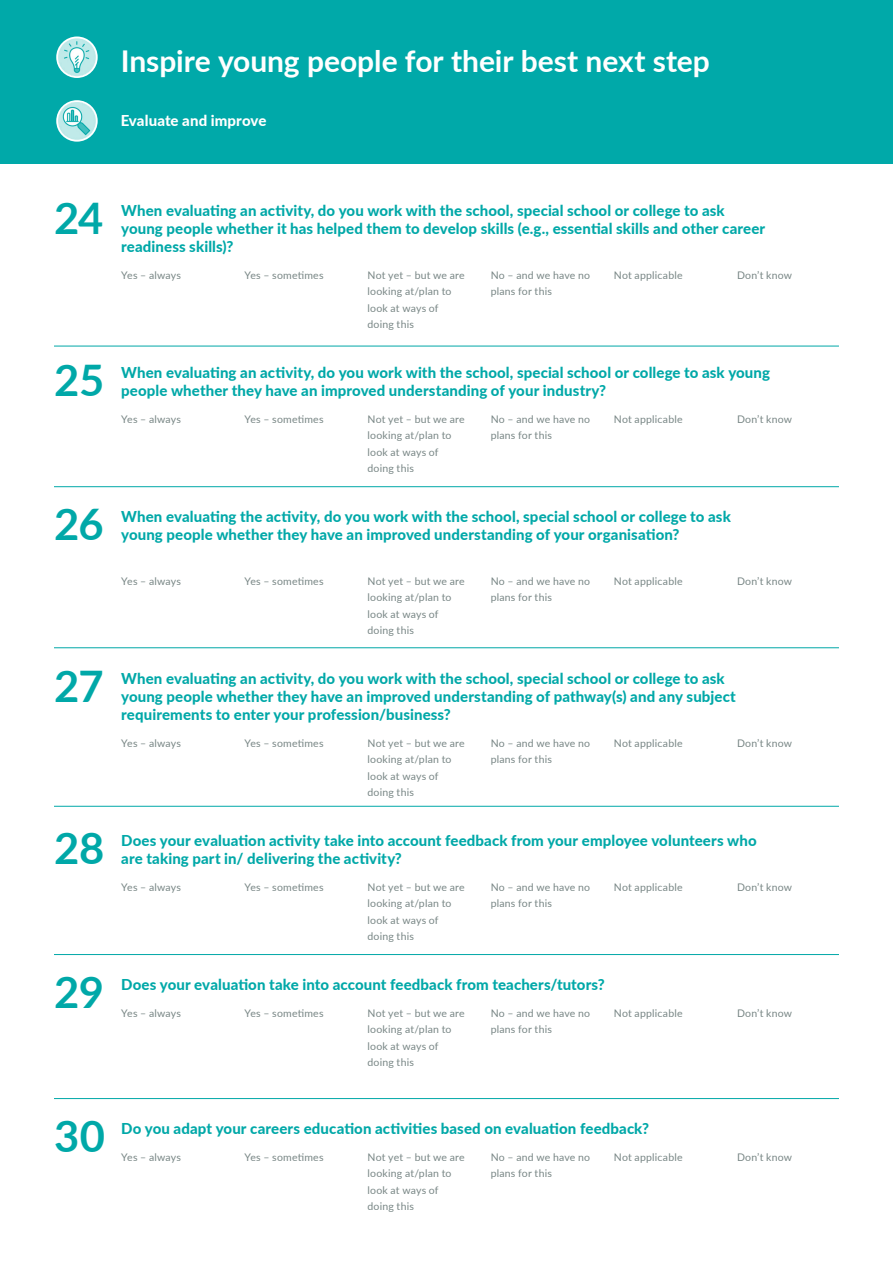
<style>
.page{position:relative;width:893px;height:1263px;background:#fff}
.page>*{position:absolute;margin:0;border:0;box-sizing:border-box;transform-origin:0 0}
.t1{font:700 43.5px "Lato";letter-spacing:-.01em;color:#00a8a8}
.t2{font:700 30px "Lato";letter-spacing:-.005em;color:#fff}
.t3{font:800 15px/18px "Lato";letter-spacing:.01em;color:#00a8a8}
.t4{font:800 15px "Lato";letter-spacing:.005em;color:#fff}
.t5{font:10.5px/16.5px "Lato";letter-spacing:.02em;color:#788685}
</style>
<div class="page">
<div style="left:0;top:0;width:893px;height:164px;background:#00a9a9"></div>
<img style="left:57px;top:101px;width:40px;height:40px;border-radius:20px">
<div style="left:56px;top:100px;width:42px;height:42px;border:2px solid #fff;border-radius:50%"></div>
<img style="left:57px;top:37px;width:40px;height:40px;border-radius:20px">
<div style="left:56px;top:37px;width:42px;height:41px;border:2px solid #fff;border-radius:50%"></div>
<hr style="left:54px;top:806px;width:785px;height:1px;background:#00a8a8">
<hr style="left:54px;top:647px;width:785px;height:1px;background:#00a8a8">
<hr style="left:54px;top:954px;width:785px;height:1px;background:#00a8a8">
<hr style="left:54px;top:1098px;width:785px;height:1px;background:#00a8a8">
<hr style="left:54px;top:346px;width:785px;height:1px;background:#00a8a8">
<hr style="left:54px;top:486px;width:785px;height:1px;background:#00a8a8">
<h2 class="t2" style="left:121px;top:39px;width:591px">Inspire young people for their best next step</h2>
<p class="t4" style="left:121px;top:109px;width:147px">Evaluate and improve</p>
<h1 class="t1" style="left:54px;top:186px;width:51px">24</h1>
<p class="t3" style="left:121px;top:201px;width:646px">When evaluating an activity, do you work with the school, special school or college to ask young people whether it has helped them to develop skills (e.g., essential skills and other career readiness skills)?</p>
<p class="t5" style="left:121px;top:266px;width:61px">Yes – always</p>
<p class="t5" style="left:244px;top:266px;width:81px">Yes – sometimes</p>
<p class="t5" style="left:368px;top:266px;width:99px">Not yet – but we are looking at/plan to look at ways of doing this</p>
<p class="t5" style="left:491px;top:266px;width:101px">No – and we have no plans for this</p>
<p class="t5" style="left:614px;top:266px;width:70px">Not applicable</p>
<p class="t5" style="left:737px;top:266px;width:57px">Don’t know</p>
<h1 class="t1" style="left:54px;top:348px;width:52px">25</h1>
<p class="t3" style="left:121px;top:363px;width:650px">When evaluating an activity, do you work with the school, special school or college to ask young people whether they have an improved understanding of your industry?</p>
<p class="t5" style="left:121px;top:410px;width:61px">Yes – always</p>
<p class="t5" style="left:244px;top:410px;width:81px">Yes – sometimes</p>
<p class="t5" style="left:368px;top:410px;width:99px">Not yet – but we are looking at/plan to look at ways of doing this</p>
<p class="t5" style="left:491px;top:410px;width:101px">No – and we have no plans for this</p>
<p class="t5" style="left:614px;top:410px;width:70px">Not applicable</p>
<p class="t5" style="left:737px;top:410px;width:57px">Don’t know</p>
<h1 class="t1" style="left:54px;top:492px;width:51px">26</h1>
<p class="t3" style="left:121px;top:507px;width:611px">When evaluating the activity, do you work with the school, special school or college to ask young people whether they have an improved understanding of your organisation?</p>
<p class="t5" style="left:121px;top:572px;width:61px">Yes – always</p>
<p class="t5" style="left:244px;top:572px;width:81px">Yes – sometimes</p>
<p class="t5" style="left:368px;top:572px;width:99px">Not yet – but we are looking at/plan to look at ways of doing this</p>
<p class="t5" style="left:491px;top:572px;width:101px">No – and we have no plans for this</p>
<p class="t5" style="left:614px;top:572px;width:70px">Not applicable</p>
<p class="t5" style="left:737px;top:572px;width:57px">Don’t know</p>
<h1 class="t1" style="left:54px;top:654px;width:51px">27</h1>
<p class="t3" style="left:121px;top:669px;width:616px">When evaluating an activity, do you work with the school, special school or college to ask young people whether they have an improved understanding of pathway(s) and any subject requirements to enter your profession/business?</p>
<p class="t5" style="left:121px;top:734px;width:61px">Yes – always</p>
<p class="t5" style="left:244px;top:734px;width:81px">Yes – sometimes</p>
<p class="t5" style="left:368px;top:734px;width:99px">Not yet – but we are looking at/plan to look at ways of doing this</p>
<p class="t5" style="left:491px;top:734px;width:101px">No – and we have no plans for this</p>
<p class="t5" style="left:614px;top:734px;width:70px">Not applicable</p>
<p class="t5" style="left:737px;top:734px;width:57px">Don’t know</p>
<h1 class="t1" style="left:54px;top:816px;width:52px">28</h1>
<p class="t3" style="left:121px;top:831px;width:637px">Does your evaluation activity take into account feedback from your employee volunteers who are taking part in/ delivering the activity?</p>
<p class="t5" style="left:121px;top:878px;width:61px">Yes – always</p>
<p class="t5" style="left:244px;top:878px;width:81px">Yes – sometimes</p>
<p class="t5" style="left:368px;top:878px;width:99px">Not yet – but we are looking at/plan to look at ways of doing this</p>
<p class="t5" style="left:491px;top:878px;width:101px">No – and we have no plans for this</p>
<p class="t5" style="left:614px;top:878px;width:70px">Not applicable</p>
<p class="t5" style="left:737px;top:878px;width:57px">Don’t know</p>
<h1 class="t1" style="left:54px;top:960px;width:52px">29</h1>
<p class="t3" style="left:121px;top:975px;width:485px">Does your evaluation take into account feedback from teachers/tutors?</p>
<p class="t5" style="left:121px;top:1004px;width:61px">Yes – always</p>
<p class="t5" style="left:244px;top:1004px;width:81px">Yes – sometimes</p>
<p class="t5" style="left:368px;top:1004px;width:99px">Not yet – but we are looking at/plan to look at ways of doing this</p>
<p class="t5" style="left:491px;top:1004px;width:101px">No – and we have no plans for this</p>
<p class="t5" style="left:614px;top:1004px;width:70px">Not applicable</p>
<p class="t5" style="left:737px;top:1004px;width:57px">Don’t know</p>
<h1 class="t1" style="left:54px;top:1104px;width:53px">30</h1>
<p class="t3" style="left:121px;top:1119px;width:529px">Do you adapt your careers education activities based on evaluation feedback?</p>
<p class="t5" style="left:121px;top:1148px;width:61px">Yes – always</p>
<p class="t5" style="left:244px;top:1148px;width:81px">Yes – sometimes</p>
<p class="t5" style="left:368px;top:1148px;width:99px">Not yet – but we are looking at/plan to look at ways of doing this</p>
<p class="t5" style="left:491px;top:1148px;width:101px">No – and we have no plans for this</p>
<p class="t5" style="left:614px;top:1148px;width:70px">Not applicable</p>
<p class="t5" style="left:737px;top:1148px;width:57px">Don’t know</p>
</div>
